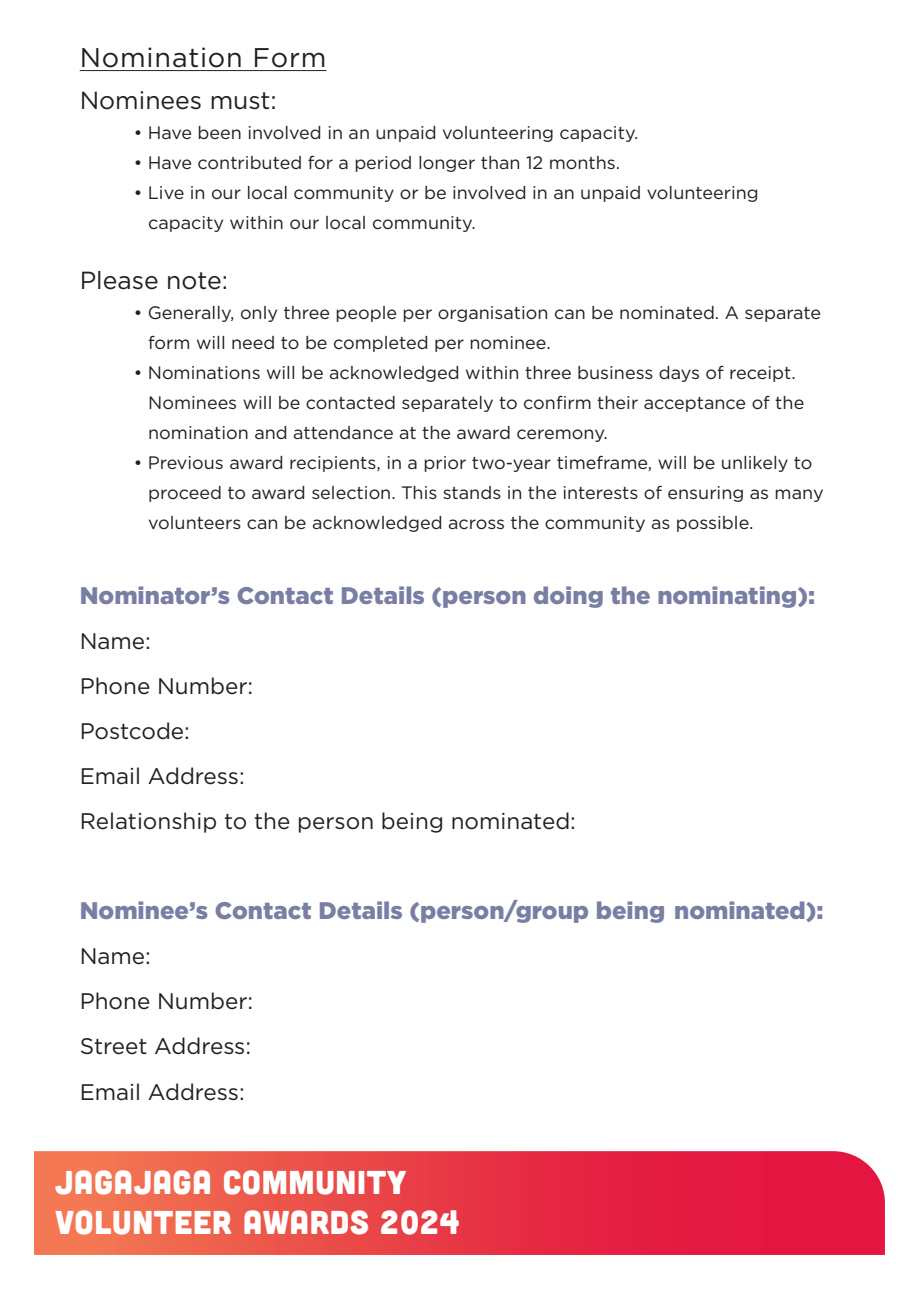
<style>
.page{position:relative;width:919px;height:1289px;background:#fff}
.page>*{position:absolute;margin:0;border:0;box-sizing:border-box;transform-origin:0 0}
.t1{font:33px/39.6px "Cubano";letter-spacing:.02em;color:#fff}
.t2{font:27px "Gotham";letter-spacing:.03em;color:#231f20}
.t3{font:24.75px "Gotham";color:#231f20}
.t4{font:900 24px "Gotham";color:#797fa4}
.t5{font:22.5px/45px "Gotham";color:#231f20}
.t6{font:18px/30px "Gotham";color:#231f20}
</style>
<div class="page">
<hr style="left:80px;top:70px;width:246px;height:1px;background:#231f20">
<svg style="left:34px;top:1151px;width:850px;height:103px;background:#e93e48"></svg>
<h2 class="t2" style="left:80px;top:40px;width:248px">Nomination Form</h2>
<h3 class="t3" style="left:80px;top:84px;width:199px">Nominees must:</h3>
<p class="t6" style="left:134px;top:117px;width:506px">• Have been involved in an unpaid volunteering capacity.</p>
<p class="t6" style="left:134px;top:147px;width:488px">• Have contributed for a period longer than 12 months.</p>
<p class="t6" style="left:148px;top:177px;width:612px;text-indent:-14px">• Live in our local community or be involved in an unpaid volunteering capacity within our local community.</p>
<h3 class="t3" style="left:80px;top:264px;width:150px">Please note:</h3>
<p class="t6" style="left:148px;top:297px;width:674px;text-indent:-14px">• Generally, only three people per organisation can be nominated. A separate form will need to be completed per nominee.</p>
<p class="t6" style="left:148px;top:357px;width:657px;text-indent:-14px">• Nominations will be acknowledged within three business days of receipt.<br>Nominees will be contacted separately to confirm their acceptance of the nomination and attendance at the award ceremony.</p>
<p class="t6" style="left:148px;top:447px;width:677px;text-indent:-14px">• Previous award recipients, in a prior two-year timeframe, will be unlikely to proceed to award selection. This stands in the interests of ensuring as many volunteers can be acknowledged across the community as possible.</p>
<h3 class="t4" style="left:80px;top:582px;width:736px">Nominator’s Contact Details (person doing the nominating):</h3>
<p class="t5" style="left:80px;top:618px;width:498px">Name:<br>Phone Number:<br>Postcode:<br>Email Address:<br>Relationship to the person being nominated:</p>
<h3 class="t4" style="left:80px;top:897px;width:745px">Nominee’s Contact Details (person/group being nominated):</h3>
<p class="t5" style="left:80px;top:933px;width:175px">Name:<br>Phone Number:<br>Street Address:<br>Email Address:</p>
<h1 class="t1" style="left:55px;top:1161px;width:406px">JAGAJAGA COMMUNITY<br>VOLUNTEER AWARDS 2024</h1>
</div>
